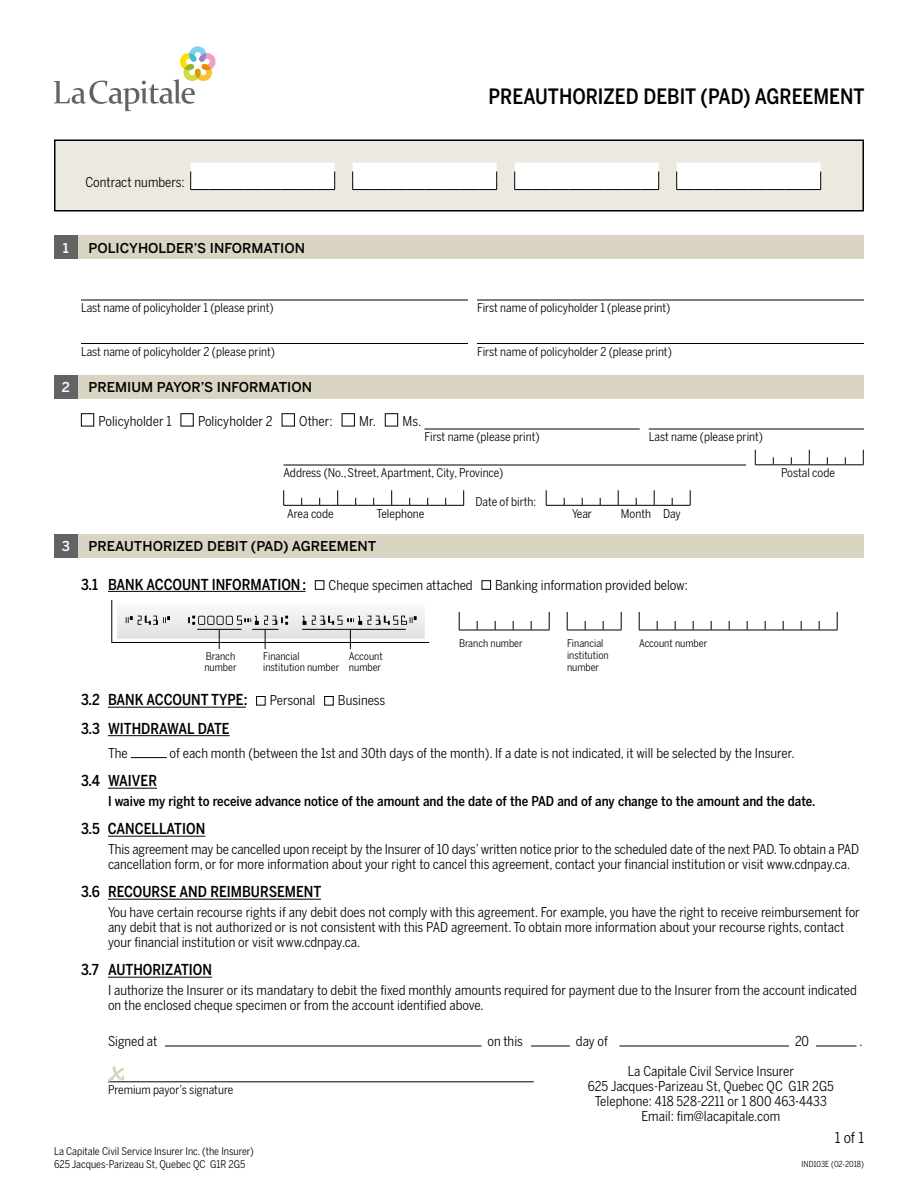
<style>
.page{position:relative;width:918px;height:1188px;background:#fff}
.page>*{position:absolute;margin:0;border:0;box-sizing:border-box;transform-origin:0 0}
.t1{font:500 21px "Benton Sans Cond";color:#000}
.t2{font:500 15px "Benton Sans Cond";color:#000}
.t3{font:15px "Benton Sans Cond";color:#000}
.t4{font:13.5px/15px "Benton Sans Cond";color:#000}
.t5{font:500 13.5px "Benton Sans Cond";color:#000}
.t6{font:500 13.5px "Benton Sans";color:#000}
.t7{font:500 13.5px "Benton Sans";color:#fff}
.t8{font:12px "Benton Sans Cond";color:#000}
.t9{font:10.5px/10.5px "Benton Sans Cond";color:#000}
.t10{font:8.25px "Benton Sans Cond";color:#000}
</style>
<div class="page">
<svg style="left:54px;top:46px;width:162px;height:65px"></svg>
<hr style="left:108px;top:591px;width:198px;height:1px;background:#000">
<hr style="left:108px;top:707px;width:138px;height:1px;background:#000">
<hr style="left:108px;top:735px;width:122px;height:1px;background:#000">
<hr style="left:108px;top:788px;width:49px;height:1px;background:#000">
<hr style="left:108px;top:836px;width:97px;height:1px;background:#000">
<hr style="left:108px;top:899px;width:213px;height:1px;background:#000">
<hr style="left:108px;top:977px;width:104px;height:1px;background:#000">
<div style="left:55px;top:140px;width:808px;height:71px;background:#ece9e1"></div>
<div style="left:190px;top:163px;width:145px;height:27px;background:#fff"></div>
<div style="left:352px;top:163px;width:145px;height:27px;background:#fff"></div>
<div style="left:514px;top:163px;width:145px;height:27px;background:#fff"></div>
<div style="left:676px;top:163px;width:145px;height:27px;background:#fff"></div>
<div style="left:54px;top:140px;width:810px;height:72px;border:2px solid #000"></div>
<div style="left:54px;top:236px;width:24px;height:24px;background:#646363"></div>
<div style="left:78px;top:236px;width:785px;height:24px;background:#dad4c2"></div>
<svg style="left:81px;top:299px;width:783px;height:1px"></svg>
<hr style="left:81px;top:300px;width:387px;height:1px;background:#000">
<hr style="left:477px;top:300px;width:387px;height:1px;background:#000">
<hr style="left:81px;top:343px;width:387px;height:1px;background:#000">
<hr style="left:477px;top:343px;width:387px;height:1px;background:#000">
<div style="left:54px;top:375px;width:24px;height:24px;background:#646363"></div>
<div style="left:78px;top:375px;width:785px;height:24px;background:#dad4c2"></div>
<svg style="left:81px;top:413px;width:783px;height:16px"></svg>
<hr style="left:424px;top:429px;width:216px;height:1px;background:#000">
<hr style="left:649px;top:429px;width:215px;height:1px;background:#000">
<div style="left:81px;top:414px;width:13px;height:12px;background:#fff"></div>
<div style="left:81px;top:413px;width:13px;height:13px;border:1px solid #000"></div>
<div style="left:181px;top:414px;width:12px;height:12px;background:#fff"></div>
<div style="left:181px;top:413px;width:13px;height:13px;border:1px solid #000"></div>
<div style="left:282px;top:414px;width:12px;height:12px;background:#fff"></div>
<div style="left:282px;top:413px;width:13px;height:13px;border:1px solid #000"></div>
<div style="left:342px;top:414px;width:12px;height:12px;background:#fff"></div>
<div style="left:342px;top:413px;width:13px;height:13px;border:1px solid #000"></div>
<div style="left:385px;top:414px;width:13px;height:12px;background:#fff"></div>
<div style="left:385px;top:413px;width:13px;height:13px;border:1px solid #000"></div>
<hr style="left:284px;top:465px;width:462px;height:1px;background:#000">
<svg style="left:755px;top:450px;width:109px;height:16px"></svg>
<svg style="left:283px;top:490px;width:181px;height:16px"></svg>
<svg style="left:546px;top:490px;width:145px;height:16px"></svg>
<div style="left:54px;top:534px;width:24px;height:24px;background:#646363"></div>
<div style="left:78px;top:534px;width:785px;height:24px;background:#dad4c2"></div>
<div style="left:315px;top:580px;width:9px;height:10px;border:1px solid #000"></div>
<div style="left:482px;top:580px;width:9px;height:10px;border:1px solid #000"></div>
<svg style="left:459px;top:612px;width:379px;height:19px"></svg>
<div style="left:256px;top:696px;width:9px;height:9px;border:1px solid #000"></div>
<div style="left:324px;top:696px;width:9px;height:9px;border:1px solid #000"></div>
<hr style="left:131px;top:757px;width:36px;height:1px;background:#000">
<svg style="left:165px;top:1045px;width:691px;height:1px"></svg>
<div style="left:482px;top:1029px;width:6px;height:17px;background:#fff"></div>
<div style="left:525px;top:1029px;width:6px;height:17px;background:#fff"></div>
<div style="left:570px;top:1029px;width:6px;height:17px;background:#fff"></div>
<div style="left:614px;top:1029px;width:6px;height:17px;background:#fff"></div>
<div style="left:789px;top:1029px;width:6px;height:17px;background:#fff"></div>
<div style="left:810px;top:1029px;width:6px;height:17px;background:#fff"></div>
<hr style="left:165px;top:1046px;width:317px;height:1px;background:#000">
<hr style="left:531px;top:1046px;width:39px;height:1px;background:#000">
<hr style="left:620px;top:1046px;width:169px;height:1px;background:#000">
<hr style="left:816px;top:1046px;width:40px;height:1px;background:#000">
<svg style="left:108px;top:1066px;width:426px;height:17px"></svg>
<svg style="left:111px;top:600px;width:319px;height:49px"></svg>
<p class="t4" style="left:86px;top:174px;width:101px">Contract numbers:</p>
<p class="t7" style="left:63px;top:240px;width:8px">1</p>
<p class="t6" style="left:89px;top:240px;width:218px">POLICYHOLDER’S INFORMATION</p>
<h1 class="t1" style="left:488px;top:84px;width:378px">PREAUTHORIZED DEBIT (PAD) AGREEMENT</h1>
<p class="t8" style="left:81px;top:301px;width:194px">Last name of policyholder 1 (please print)</p>
<p class="t8" style="left:477px;top:301px;width:195px">First name of policyholder 1 (please print)</p>
<p class="t8" style="left:81px;top:345px;width:196px">Last name of policyholder 2 (please print)</p>
<p class="t8" style="left:477px;top:345px;width:196px">First name of policyholder 2 (please print)</p>
<p class="t7" style="left:62px;top:379px;width:10px">2</p>
<p class="t6" style="left:88px;top:379px;width:225px">PREMIUM PAYOR’S INFORMATION</p>
<p class="t4" style="left:99px;top:414px;width:74px">Policyholder 1</p>
<p class="t4" style="left:198px;top:414px;width:76px">Policyholder 2</p>
<p class="t4" style="left:299px;top:414px;width:35px">Other:</p>
<p class="t4" style="left:359px;top:414px;width:63px">Mr. Ms.</p>
<p class="t8" style="left:424px;top:430px;width:117px">First name (please print)</p>
<p class="t8" style="left:649px;top:430px;width:116px">Last name (please print)</p>
<p class="t8" style="left:284px;top:466px;width:221px">Address (No.,Street, Apartment, City, Province)</p>
<p class="t8" style="left:781px;top:466px;width:55px">Postal code</p>
<p class="t8" style="left:476px;top:494px;width:62px">Date of birth:</p>
<p class="t8" style="left:287px;top:507px;width:48px">Area code</p>
<p class="t8" style="left:377px;top:507px;width:49px">Telephone</p>
<p class="t8" style="left:572px;top:507px;width:21px">Year</p>
<p class="t8" style="left:621px;top:507px;width:62px">Month Day</p>
<p class="t7" style="left:62px;top:538px;width:10px">3</p>
<p class="t6" style="left:89px;top:538px;width:289px">PREAUTHORIZED DEBIT (PAD) AGREEMENT</p>
<p class="t2" style="left:81px;top:575px;width:227px">3.1 BANK ACCOUNT INFORMATION:</p>
<p class="t4" style="left:329px;top:577px;width:146px">Cheque specimen attached</p>
<p class="t4" style="left:495px;top:577px;width:194px">Banking information provided below:</p>
<p class="t9" style="left:204px;top:651px;width:34px">Branch number</p>
<p class="t9" style="left:263px;top:651px;width:78px">Financial institution number</p>
<p class="t9" style="left:349px;top:651px;width:35px">Account number</p>
<p class="t9" style="left:459px;top:638px;width:65px">Branch number</p>
<p class="t9" style="left:567px;top:638px;width:38px">Financial</p>
<p class="t9" style="left:639px;top:638px;width:70px">Account number</p>
<p class="t9" style="left:567px;top:649px;width:43px;line-height:12px">institution number</p>
<p class="t2" style="left:81px;top:691px;width:168px">3.2 BANK ACCOUNT TYPE:</p>
<p class="t4" style="left:270px;top:693px;width:47px">Personal</p>
<p class="t4" style="left:338px;top:693px;width:49px">Business</p>
<p class="t2" style="left:81px;top:720px;width:150px">3.3 WITHDRAWAL DATE</p>
<p class="t4" style="left:108px;top:745px;width:21px">The</p>
<p class="t4" style="left:170px;top:745px;width:626px">of each month (between the 1st and 30th days of the month). If a date is not indicated, it will be selected by the Insurer.</p>
<p class="t2" style="left:81px;top:772px;width:78px">3.4 WAIVER</p>
<p class="t5" style="left:108px;top:793px;width:709px">I waive my right to receive advance notice of the amount and the date of the PAD and of any change to the amount and the date.</p>
<p class="t2" style="left:81px;top:820px;width:126px">3.5 CANCELLATION</p>
<p class="t4" style="left:108px;top:841px;width:753px">This agreement may be cancelled upon receipt by the Insurer of 10 days’ written notice prior to the scheduled date of the next PAD. To obtain a PAD cancellation form, or for more information about your right to cancel this agreement, contact your financial institution or visit www.cdnpay.ca.</p>
<p class="t2" style="left:81px;top:883px;width:242px">3.6 RECOURSE AND REIMBURSEMENT</p>
<p class="t4" style="left:108px;top:904px;width:753px">You have certain recourse rights if any debit does not comply with this agreement. For example, you have the right to receive reimbursement for any debit that is not authorized or is not consistent with this PAD agreement. To obtain more information about your recourse rights, contact your financial institution or visit www.cdnpay.ca.</p>
<p class="t2" style="left:81px;top:961px;width:133px">3.7 AUTHORIZATION</p>
<p class="t4" style="left:108px;top:982px;width:750px">I authorize the Insurer or its mandatary to debit the fixed monthly amounts required for payment due to the Insurer from the account indicated on the enclosed cheque specimen or from the account identified above.</p>
<p class="t4" style="left:108px;top:1033px;width:51px">Signed at</p>
<p class="t4" style="left:488px;top:1033px;width:37px">on this</p>
<p class="t4" style="left:576px;top:1033px;width:33px">day of</p>
<p class="t4" style="left:795px;top:1033px;width:16px">20</p>
<p class="t4" style="left:859px;top:1033px;width:5px">.</p>
<p class="t4" style="left:588px;top:1063px;width:248px;text-align:center">La Capitale Civil Service Insurer<br>625 Jacques-Parizeau St, Quebec QC G1R 2G5<br>Telephone: 418 528-2211 or 1 800 463-4433<br>Email: fim@lacapitale.com</p>
<p class="t8" style="left:108px;top:1083px;width:127px">Premium payor’s signature</p>
<p class="t9" style="left:54px;top:1145px;width:201px;line-height:12.6px">La Capitale Civil Service Insurer Inc. (the Insurer)<br>625 Jacques-Parizeau St, Quebec QC G1R 2G5</p>
<p class="t3" style="left:835px;top:1129px;width:31px">1 of 1</p>
<p class="t10" style="left:802px;top:1159px;width:64px">IND103E (02-2018)</p>
</div>
